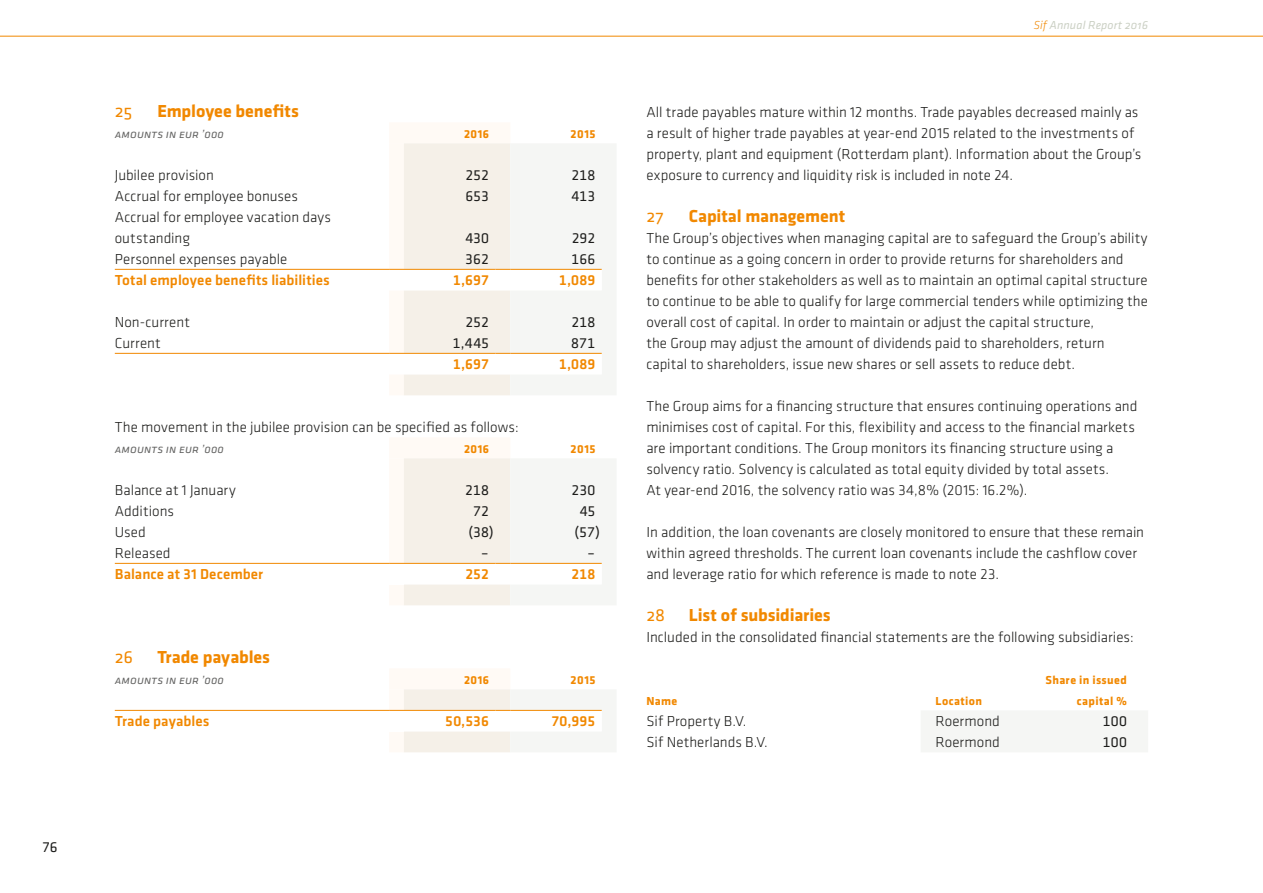
<style>
.page{position:relative;width:1263px;height:893px;background:#fff}
.page>*{position:absolute;margin:0;border:0;box-sizing:border-box;transform-origin:0 0}
.t1{font:700 18px "Klavika";letter-spacing:-.005em;color:#f18800}
.t2{font:18px "Klavika";letter-spacing:-.005em;color:#f18800}
.t3{font:300 15px/21px "Klavika";color:#1d1d1b}
.t4{font:500 15px "Klavika";letter-spacing:.005em;color:#f18800}
.t5{font:15px "Klavika";letter-spacing:.005em;color:#1d1d1b}
.t6{font:15px "Klavika";letter-spacing:.005em;color:#1d1d1b;scale:1.45 1}
.t7{font:700 12px/21px "Klavika";letter-spacing:.03em;color:#f18800;text-align:right}
.t8{font:italic 12px "Klavika";letter-spacing:.01em;color:#646463}
.t9{font:italic 12px "Klavika";letter-spacing:.01em;color:#cbd0c4}
.s1{font-weight:300;color:#f18800}
</style>
<div class="page">
<hr style="left:0;top:36px;width:1263px;height:1px;background:#f18800">
<div style="left:921px;top:711px;width:227px;height:41px;background:#f5f6f4"></div>
<svg style="left:115px;top:352px;width:274px;height:1px"></svg>
<hr style="left:115px;top:269px;width:274px;height:1px;background:#f18800">
<hr style="left:115px;top:353px;width:274px;height:1px;background:#f18800">
<svg style="left:389px;top:143px;width:227px;height:252px"></svg>
<hr style="left:510px;top:353px;width:92px;height:1px;background:#f18800">
<svg style="left:115px;top:458px;width:501px;height:147px"></svg>
<hr style="left:510px;top:563px;width:92px;height:1px;background:#f18800">
<svg style="left:115px;top:689px;width:501px;height:63px"></svg>
<hr style="left:510px;top:710px;width:92px;height:1px;background:#f18800">
<p class="t5" style="left:43px;top:837px;width:16px">76</p>
<p class="t2" style="left:115px;top:99px;width:19px">25</p>
<p class="t1" style="left:157px;top:98px;width:143px">Employee benefits</p>
<p class="t8" style="left:115px;top:126px;width:111px">Amounts in EUR ’000</p>
<p class="t7" style="left:464px;top:123px;width:27px">2016</p>
<p class="t7" style="left:571px;top:123px;width:26px">2015</p>
<p class="t3" style="left:115px;top:164px;width:101px">Jubilee provision</p>
<p class="t5" style="left:465px;top:165px;width:25px">252</p>
<p class="t5" style="left:571px;top:165px;width:25px">218</p>
<p class="t3" style="left:115px;top:185px;width:185px">Accrual for employee bonuses</p>
<p class="t5" style="left:465px;top:186px;width:25px">653</p>
<p class="t5" style="left:572px;top:186px;width:25px">413</p>
<p class="t3" style="left:115px;top:206px;width:218px">Accrual for employee vacation days outstanding</p>
<p class="t5" style="left:465px;top:228px;width:25px">430</p>
<p class="t5" style="left:572px;top:228px;width:25px">292</p>
<p class="t3" style="left:115px;top:248px;width:174px">Personnel expenses payable</p>
<p class="t5" style="left:465px;top:249px;width:25px">362</p>
<p class="t5" style="left:571px;top:249px;width:25px">166</p>
<p class="t4" style="left:115px;top:270px;width:217px">Total employee benefits liabilities</p>
<p class="t4" style="left:453px;top:270px;width:37px">1,697</p>
<p class="t4" style="left:559px;top:270px;width:38px">1,089</p>
<p class="t3" style="left:115px;top:311px;width:77px">Non-current</p>
<p class="t5" style="left:465px;top:312px;width:25px">252</p>
<p class="t5" style="left:571px;top:312px;width:25px">218</p>
<p class="t3" style="left:115px;top:332px;width:48px">Current</p>
<p class="t5" style="left:453px;top:333px;width:38px">1,445</p>
<p class="t5" style="left:571px;top:333px;width:26px">871</p>
<p class="t4" style="left:453px;top:354px;width:37px">1,697</p>
<p class="t4" style="left:559px;top:354px;width:38px">1,089</p>
<p class="t3" style="left:115px;top:416px;width:405px">The movement in the jubilee provision can be specified as follows:</p>
<p class="t8" style="left:115px;top:441px;width:111px">Amounts in EUR ’000</p>
<p class="t7" style="left:464px;top:438px;width:27px">2016</p>
<p class="t7" style="left:571px;top:438px;width:26px">2015</p>
<p class="t3" style="left:115px;top:479px;width:122px">Balance at 1 January</p>
<p class="t5" style="left:465px;top:480px;width:25px">218</p>
<p class="t5" style="left:571px;top:480px;width:25px">230</p>
<p class="t3" style="left:115px;top:500px;width:61px">Additions</p>
<p class="t5" style="left:473px;top:501px;width:17px">72</p>
<p class="t5" style="left:580px;top:501px;width:17px">45</p>
<p class="t3" style="left:115px;top:521px;width:33px">Used</p>
<p class="t5" style="left:469px;top:522px;width:27px">(38)</p>
<p class="t5" style="left:575px;top:522px;width:27px">(57)</p>
<p class="t3" style="left:115px;top:542px;width:57px">Released</p>
<p class="t6" style="left:481px;top:543px;width:7px">-</p>
<p class="t6" style="left:587px;top:543px;width:7px">-</p>
<p class="t4" style="left:115px;top:564px;width:150px">Balance at 31 December</p>
<p class="t4" style="left:465px;top:564px;width:25px">252</p>
<p class="t4" style="left:572px;top:564px;width:25px">218</p>
<p class="t2" style="left:115px;top:645px;width:20px">26</p>
<p class="t1" style="left:157px;top:644px;width:114px">Trade payables</p>
<p class="t8" style="left:115px;top:672px;width:111px">Amounts in EUR ’000</p>
<p class="t7" style="left:464px;top:669px;width:27px">2016</p>
<p class="t7" style="left:571px;top:669px;width:26px">2015</p>
<p class="t4" style="left:115px;top:711px;width:96px">Trade payables</p>
<p class="t4" style="left:445px;top:711px;width:45px">50,536</p>
<p class="t4" style="left:551px;top:711px;width:45px">70,995</p>
<p class="t9" style="left:1034px;top:18px;width:116px"><span class="s1">Sif</span> Annual Report 2016</p>
<p class="t3" style="left:646px;top:101px;width:496px">All trade payables mature within 12 months. Trade payables decreased mainly as a result of higher trade payables at year-end 2015 related to the investments of property, plant and equipment (Rotterdam plant). Information about the Group’s exposure to currency and liquidity risk is included in note 24.</p>
<p class="t2" style="left:646px;top:204px;width:19px">27</p>
<p class="t1" style="left:689px;top:203px;width:158px">Capital management</p>
<p class="t3" style="left:646px;top:227px;width:503px">The Group’s objectives when managing capital are to safeguard the Group’s ability to continue as a going concern in order to provide returns for shareholders and benefits for other stakeholders as well as to maintain an optimal capital structure to continue to be able to qualify for large commercial tenders while optimizing the overall cost of capital. In order to maintain or adjust the capital structure,<br>the Group may adjust the amount of dividends paid to shareholders, return capital to shareholders, issue new shares or sell assets to reduce debt.</p>
<p class="t3" style="left:646px;top:395px;width:492px">The Group aims for a financing structure that ensures continuing operations and minimises cost of capital. For this, flexibility and access to the financial markets are important conditions. The Group monitors its financing structure using a solvency ratio. Solvency is calculated as total equity divided by total assets.<br>At year-end 2016, the solvency ratio was 34,8% (2015: 16.2%).</p>
<p class="t3" style="left:646px;top:521px;width:499px">In addition, the loan covenants are closely monitored to ensure that these remain within agreed thresholds. The current loan covenants include the cashflow cover and leverage ratio for which reference is made to note 23.</p>
<p class="t2" style="left:646px;top:603px;width:20px">28</p>
<p class="t1" style="left:689px;top:602px;width:143px">List of subsidiaries</p>
<p class="t3" style="left:646px;top:626px;width:489px">Included in the consolidated financial statements are the following subsidiaries:</p>
<p class="t7" style="left:646px;top:690px;width:33px">Name</p>
<p class="t7" style="left:935px;top:690px;width:48px">Location</p>
<p class="t7" style="left:1045px;top:669px;width:83px">Share in issued capital %</p>
<p class="t3" style="left:646px;top:710px;width:102px">Sif Property B.V.</p>
<p class="t3" style="left:935px;top:710px;width:66px">Roermond</p>
<p class="t5" style="left:1103px;top:711px;width:26px">100</p>
<p class="t3" style="left:646px;top:731px;width:123px">Sif Netherlands B.V.</p>
<p class="t3" style="left:935px;top:731px;width:66px">Roermond</p>
<p class="t5" style="left:1103px;top:732px;width:26px">100</p>
</div>
